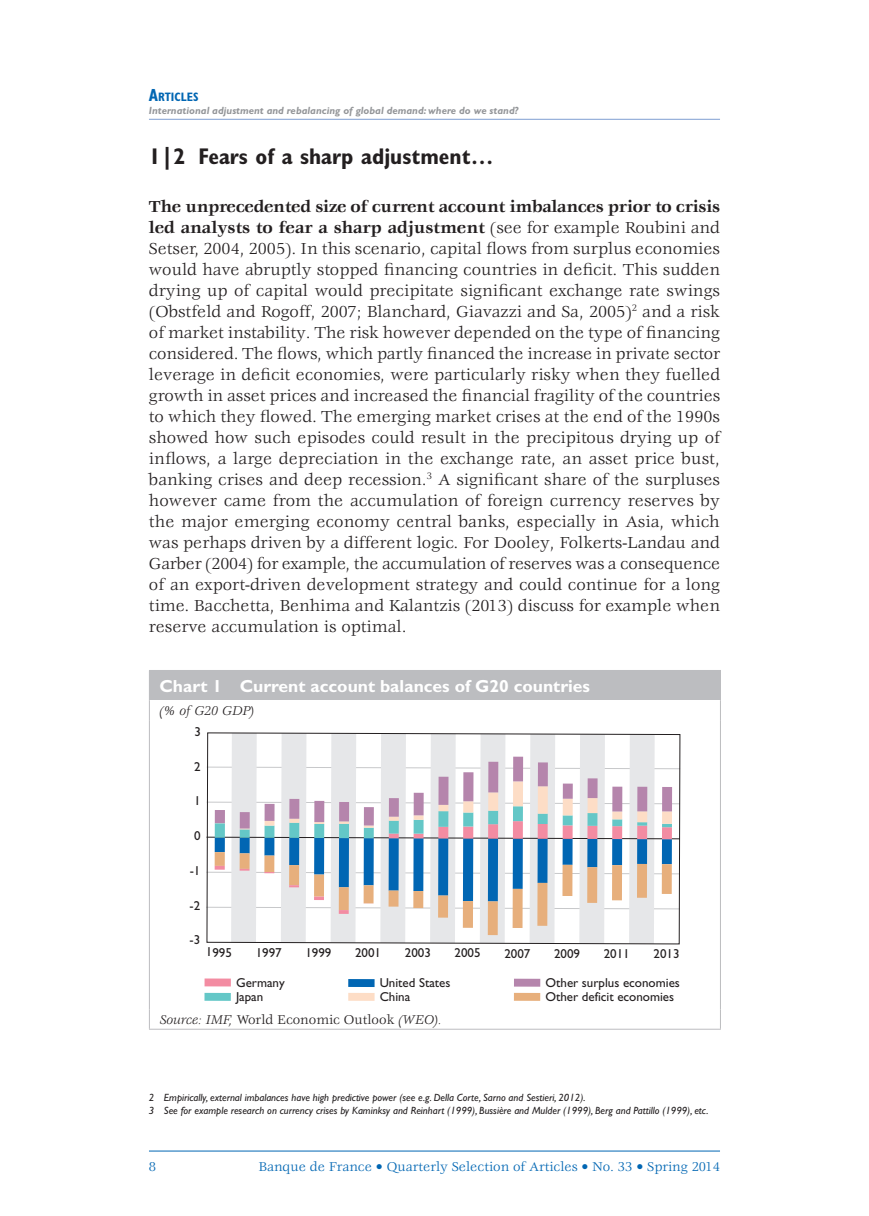
<style>
.page{position:relative;width:869px;height:1216px;background:#fff}
.page>*{position:absolute;margin:0;border:0;box-sizing:border-box;transform-origin:0 0}
.t1{font:700 condensed 22.75px "Gill Sans Std";color:#231f20}
.t2{font:17.5px/21px "Veljovic Std";color:#231f20;text-align:justify}
.t3{font:700 17.5px "Gill Sans Std";color:#fff}
.t4{font:14px "Veljovic Std";color:#0166b3}
.t5{font:14px "Veljovic Std";color:#231f20}
.t6{font:italic 14px "Veljovic Std";color:#231f20}
.t7{font:12.95px/14.2px "Gill Sans";letter-spacing:-.005em;color:#231f20}
.t8{font:12.95px "Gill Sans Std";letter-spacing:-.005em;color:#231f20}
.t9{font:700 condensed 12.25px "Gill Sans Std";color:#0166b3}
.t10{font:italic 10.5px/12.6px "Gill Sans Std";color:#231f20}
.t11{font:italic 700 10.5px "Gill Sans Std";color:#939598}
.s1{font-size:17.5px}
.s2{font-weight:700}
.s3{font-style:italic}
</style>
<div class="page">
<hr style="left:149px;top:119px;width:570px;height:1px;background:#7e9ed2">
<hr style="left:149px;top:1150px;width:570px;height:1px;background:#0166b3">
<div style="left:149px;top:670px;width:571px;height:30px;background:#bcbdc0"></div>
<svg style="left:149px;top:700px;width:1px;height:20px"></svg>
<hr style="left:149px;top:720px;width:1px;height:289px;background:#bcbdc0">
<hr style="left:719px;top:720px;width:1px;height:289px;background:#bcbdc0">
<svg style="left:149px;top:1009px;width:1px;height:19px"></svg>
<hr style="left:149px;top:1028px;width:571px;height:1px;background:#bcbdc0">
<div style="left:204px;top:978px;width:27px;height:8px;background:#f38ca2"></div>
<div style="left:204px;top:992px;width:27px;height:8px;background:#64c7c7"></div>
<div style="left:348px;top:979px;width:26px;height:8px;background:#0166b3"></div>
<div style="left:348px;top:992px;width:26px;height:8px;background:#fdddc6"></div>
<div style="left:513px;top:978px;width:27px;height:8px;background:#b585ac"></div>
<div style="left:513px;top:992px;width:27px;height:8px;background:#e7af7c"></div>
<svg style="left:206px;top:733px;width:474px;height:210px"></svg>
<div style="left:661px;top:787px;width:10px;height:24px;background:#b585ac"></div>
<div style="left:637px;top:786px;width:10px;height:25px;background:#b585ac"></div>
<div style="left:612px;top:786px;width:10px;height:25px;background:#b585ac"></div>
<div style="left:587px;top:778px;width:10px;height:20px;background:#b585ac"></div>
<div style="left:562px;top:783px;width:10px;height:15px;background:#b585ac"></div>
<div style="left:537px;top:762px;width:10px;height:24px;background:#b585ac"></div>
<div style="left:513px;top:756px;width:10px;height:25px;background:#b585ac"></div>
<div style="left:488px;top:761px;width:10px;height:31px;background:#b585ac"></div>
<div style="left:463px;top:772px;width:10px;height:29px;background:#b585ac"></div>
<div style="left:438px;top:776px;width:10px;height:28px;background:#b585ac"></div>
<div style="left:413px;top:792px;width:10px;height:23px;background:#b585ac"></div>
<div style="left:388px;top:798px;width:10px;height:18px;background:#b585ac"></div>
<div style="left:364px;top:807px;width:9px;height:18px;background:#b585ac"></div>
<div style="left:339px;top:802px;width:10px;height:19px;background:#b585ac"></div>
<div style="left:314px;top:800px;width:10px;height:22px;background:#b585ac"></div>
<div style="left:289px;top:798px;width:10px;height:20px;background:#b585ac"></div>
<div style="left:264px;top:803px;width:10px;height:17px;background:#b585ac"></div>
<div style="left:240px;top:812px;width:9px;height:16px;background:#b585ac"></div>
<div style="left:215px;top:810px;width:10px;height:13px;background:#b585ac"></div>
<p class="t9" style="left:149px;top:90px;width:51px"><span class="s1">A</span>RTICLES</p>
<p class="t11" style="left:149px;top:104px;width:370px">International adjustment and rebalancing of global demand: where do we stand?</p>
<h1 class="t1" style="left:149px;top:143px;width:346px">1|2 Fears of a sharp adjustment…</h1>
<p class="t2" style="left:149px;top:197px;width:572px"><span class="s2">The unprecedented size of current account imbalances prior to crisis led analysts to fear a sharp adjustment</span> (see for example Roubini and Setser, 2004, 2005). In this scenario, capital flows from surplus economies would have abruptly stopped financing countries in deficit. This sudden drying up of capital would precipitate significant exchange rate swings (Obstfeld and Rogoff, 2007; Blanchard, Giavazzi and Sa, 2005)<sup>2</sup> and a risk of market instability. The risk however depended on the type of financing considered. The flows, which partly financed the increase in private sector leverage in deficit economies, were particularly risky when they fuelled growth in asset prices and increased the financial fragility of the countries to which they flowed. The emerging market crises at the end of the 1990s showed how such episodes could result in the precipitous drying up of inflows, a large depreciation in the exchange rate, an asset price bust, banking crises and deep recession.<sup>3</sup> A significant share of the surpluses however came from the accumulation of foreign currency reserves by the major emerging economy central banks, especially in Asia, which was perhaps driven by a different logic. For Dooley, Folkerts-Landau and Garber (2004) for example, the accumulation of reserves was a consequence of an export-driven development strategy and could continue for a long time. Bacchetta, Benhima and Kalantzis (2013) discuss for example when reserve accumulation is optimal.</p>
<p class="t3" style="left:159px;top:675px;width:432px">Chart 1 Current account balances of G20 countries</p>
<p class="t6" style="left:159px;top:703px;width:96px">(% of G20 GDP)</p>
<p class="t8" style="left:194px;top:724px;width:8px">3</p>
<p class="t8" style="left:194px;top:758px;width:8px">2</p>
<p class="t8" style="left:194px;top:793px;width:8px">1</p>
<p class="t8" style="left:194px;top:828px;width:8px">0</p>
<p class="t8" style="left:190px;top:863px;width:12px">-1</p>
<p class="t8" style="left:189px;top:897px;width:12px">-2</p>
<p class="t8" style="left:189px;top:932px;width:12px">-3</p>
<p class="t7" style="left:236px;top:975px;width:50px">Germany<br>Japan</p>
<p class="t7" style="left:379px;top:975px;width:72px">United States<br>China</p>
<p class="t7" style="left:545px;top:975px;width:136px">Other surplus economies<br>Other deficit economies</p>
<p class="t8" style="left:206px;top:944px;width:28px">1995</p>
<p class="t8" style="left:255px;top:944px;width:28px">1997</p>
<p class="t8" style="left:305px;top:945px;width:28px">1999</p>
<p class="t8" style="left:355px;top:945px;width:28px">2001</p>
<p class="t8" style="left:404px;top:945px;width:28px">2003</p>
<p class="t8" style="left:454px;top:945px;width:28px">2005</p>
<p class="t8" style="left:504px;top:945px;width:28px">2007</p>
<p class="t8" style="left:554px;top:945px;width:28px">2009</p>
<p class="t8" style="left:603px;top:946px;width:28px">2011</p>
<p class="t8" style="left:653px;top:946px;width:28px">2013</p>
<p class="t5" style="left:159px;top:1012px;width:284px"><span class="s3">Source: IMF,</span> World Economic Outlook <span class="s3">(WEO).</span></p>
<p class="t10" style="left:149px;top:1091px;width:561px">2 Empirically, external imbalances have high predictive power (see e.g. Della Corte, Sarno and Sestieri, 2012).<br>3 See for example research on currency crises by Kaminksy and Reinhart (1999), Bussière and Mulder (1999), Berg and Pattillo (1999), etc.</p>
<p class="t4" style="left:149px;top:1159px;width:9px">8</p>
<p class="t4" style="left:258px;top:1159px;width:463px">Banque de France • Quarterly Selection of Articles • No. 33 • Spring 2014</p>
</div>
